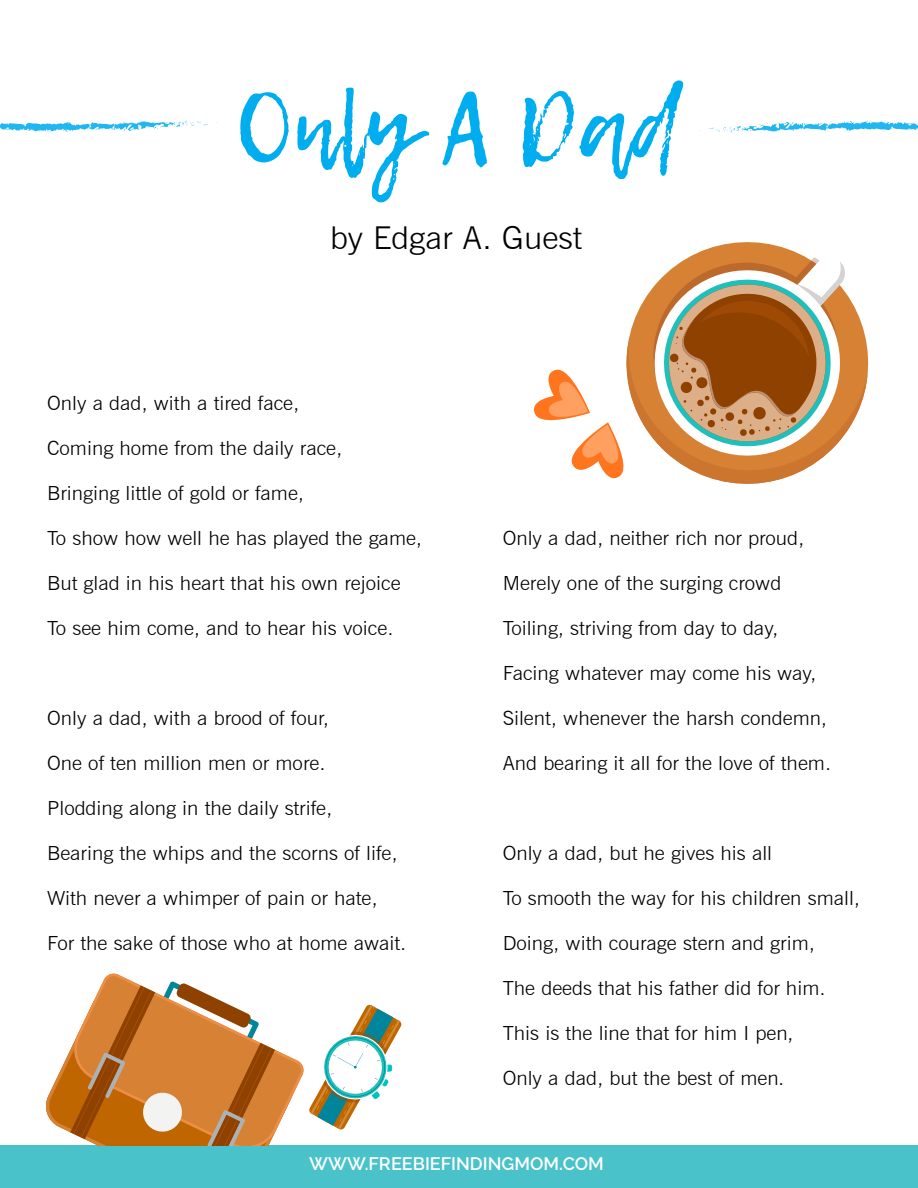
<style>
.page{position:relative;width:918px;height:1188px;background:#fff}
.page>*{position:absolute;margin:0;border:0;box-sizing:border-box;transform-origin:0 0}
.t1{font:94.05px "Lemon Tuesday";color:#00adee}
.t2{font:300 31.5px "News Gothic BT";color:#000;scale:1.06 1}
.t3{font:300 19.5px "News Gothic BT";color:#000;scale:1.06 1}
.t4{font:600 18px "Raleway";color:#fff}
</style>
<div class="page">
<div style="left:0;top:1146px;width:918px;height:42px;background:#4ac2c9"></div>
<svg style="left:0;top:121px;width:210px;height:11px"></svg>
<svg style="left:707px;top:121px;width:211px;height:11px"></svg>
<svg style="left:43px;top:973px;width:359px;height:173px"></svg>
<svg style="left:691px;top:242px;width:178px;height:124px"></svg>
<svg style="left:534px;top:256px;width:334px;height:228px"></svg>
<h1 class="t1" style="left:236px;top:73px;width:446px">Only A Dad</h1>
<h2 class="t2" style="left:330px;top:219px;width:239px">by Edgar A. Guest</h2>
<p class="t3" style="left:47px;top:391px;width:239px">Only a dad, with a tired face,</p>
<p class="t3" style="left:47px;top:436px;width:280px">Coming home from the daily race,</p>
<p class="t3" style="left:47px;top:481px;width:244px">Bringing little of gold or fame,</p>
<p class="t3" style="left:47px;top:526px;width:355px">To show how well he has played the game,</p>
<p class="t3" style="left:47px;top:571px;width:335px">But glad in his heart that his own rejoice</p>
<p class="t3" style="left:47px;top:616px;width:328px">To see him come, and to hear his voice.</p>
<p class="t3" style="left:47px;top:706px;width:267px">Only a dad, with a brood of four,</p>
<p class="t3" style="left:47px;top:751px;width:264px">One of ten million men or more.</p>
<p class="t3" style="left:47px;top:796px;width:270px">Plodding along in the daily strife,</p>
<p class="t3" style="left:47px;top:841px;width:332px">Bearing the whips and the scorns of life,</p>
<p class="t3" style="left:47px;top:886px;width:313px">With never a whimper of pain or hate,</p>
<p class="t3" style="left:47px;top:931px;width:340px">For the sake of those who at home await.</p>
<p class="t3" style="left:503px;top:526px;width:286px">Only a dad, neither rich nor proud,</p>
<p class="t3" style="left:503px;top:571px;width:264px">Merely one of the surging crowd</p>
<p class="t3" style="left:503px;top:616px;width:261px">Toiling, striving from day to day,</p>
<p class="t3" style="left:503px;top:661px;width:297px">Facing whatever may come his way,</p>
<p class="t3" style="left:503px;top:706px;width:308px">Silent, whenever the harsh condemn,</p>
<p class="t3" style="left:503px;top:751px;width:311px">And bearing it all for the love of them.</p>
<p class="t3" style="left:503px;top:841px;width:256px">Only a dad, but he gives his all</p>
<p class="t3" style="left:503px;top:886px;width:339px">To smooth the way for his children small,</p>
<p class="t3" style="left:503px;top:931px;width:296px">Doing, with courage stern and grim,</p>
<p class="t3" style="left:503px;top:976px;width:306px">The deeds that his father did for him.</p>
<p class="t3" style="left:503px;top:1021px;width:276px">This is the line that for him I pen,</p>
<p class="t3" style="left:503px;top:1066px;width:267px">Only a dad, but the best of men.</p>
<p class="t4" style="left:309px;top:1153px;width:296px">WWW.FREEBIEFINDINGMOM.COM</p>
</div>
